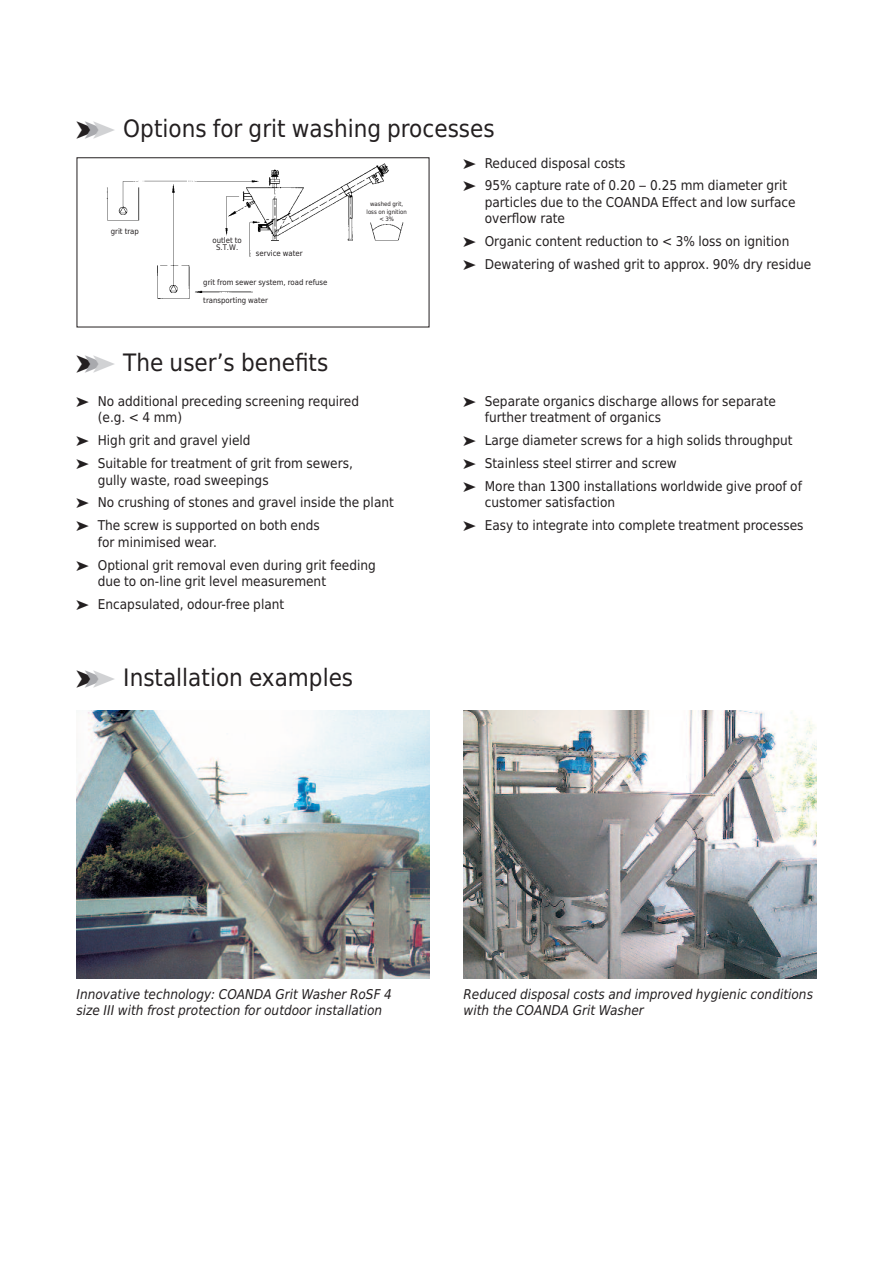
<style>
.page{position:relative;width:893px;height:1263px;background:#fff}
.page>*{position:absolute;margin:0;border:0;box-sizing:border-box;transform-origin:0 0}
.t1{font:24px "Huber Tec";color:#231f20}
.t2{font:13.5px/23px "Huber Tec";color:#231f20}
.t3{font:italic 13.5px/16.5px "Huber Tec";color:#231f20}
.t4{font:7.8px/7.8px "Huber Tec";color:#231f20;text-align:center}
.t5{font:6px/7.5px "Huber Tec";color:#231f20;text-align:center}
.s1{color:#a8a9ad}
</style>
<div class="page">
<img style="left:106px;top:163px;width:298px;height:136px">
<div style="left:77px;top:157px;width:352px;height:170px;border:1px solid #231f20"></div>
<img style="left:77px;top:710px;width:352px;height:268px">
<img style="left:463px;top:710px;width:353px;height:268px">
<h1 class="t1" style="left:77px;top:115px;width:420px">➤<span class="s1">➤</span> Options for grit washing processes</h1>
<p class="t4" style="left:111px;top:227px;width:30px">grit trap</p>
<p class="t4" style="left:212px;top:236px;width:31px">outlet to<br>S.T.W.</p>
<p class="t4" style="left:256px;top:249px;width:48px">service water</p>
<p class="t4" style="left:203px;top:279px;width:126px">grit from sewer system, road refuse</p>
<p class="t4" style="left:203px;top:296px;width:66px">transporting water</p>
<h1 class="t1" style="left:77px;top:349px;width:253px">➤ The user’s benefits</h1>
<p class="t5" style="left:366px;top:200px;width:42px">washed grit, loss on ignition &lt; 3%</p>
<p class="t2" style="left:98px;top:393px;width:263px;line-height:16.5px;text-indent:-21px">➤ No additional preceding screening required (e.g. &lt; 4 mm)</p>
<p class="t2" style="left:77px;top:429px;width:278px">➤ High grit and gravel yield<br>➤ Suitable for treatment of grit from sewers,</p>
<p class="t2" style="left:77px;top:468px;width:319px;text-indent:21px">gully waste, road sweepings<br>➤ No crushing of stones and gravel inside the plant ➤ The screw is supported on both ends</p>
<p class="t2" style="left:77px;top:531px;width:301px;text-indent:21px">for minimised wear.<br>➤ Optional grit removal even during grit feeding</p>
<p class="t2" style="left:77px;top:570px;width:251px;text-indent:21px">due to on-line grit level measurement ➤ Encapsulated, odour-free plant</p>
<h1 class="t1" style="left:77px;top:663px;width:278px">➤ Installation examples</h1>
<p class="t2" style="left:463px;top:151px;width:325px">➤ Reduced disposal costs<br>➤ 95% capture rate of 0.20 – 0.25 mm diameter grit</p>
<p class="t2" style="left:485px;top:194px;width:312px;line-height:16.5px">particles due to the COANDA Effect and low surface overflow rate</p>
<p class="t2" style="left:463px;top:230px;width:349px">➤ Organic content reduction to &lt; 3% loss on ignition<br>➤ Dewatering of washed grit to approx. 90% dry residue</p>
<p class="t2" style="left:485px;top:393px;width:293px;line-height:16.5px;text-indent:-21px">➤ Separate organics discharge allows for separate further treatment of organics</p>
<p class="t2" style="left:463px;top:429px;width:340px">➤ Large diameter screws for a high solids throughput ➤ Stainless steel stirrer and screw<br>➤ More than 1300 installations worldwide give proof of</p>
<p class="t2" style="left:463px;top:491px;width:341px;text-indent:21px">customer satisfaction<br>➤ Easy to integrate into complete treatment processes</p>
<p class="t3" style="left:77px;top:986px;width:317px">Innovative technology: COANDA Grit Washer RoSF 4 size III with frost protection for outdoor installation</p>
<p class="t3" style="left:463px;top:986px;width:351px">Reduced disposal costs and improved hygienic conditions with the COANDA Grit Washer</p>
</div>
